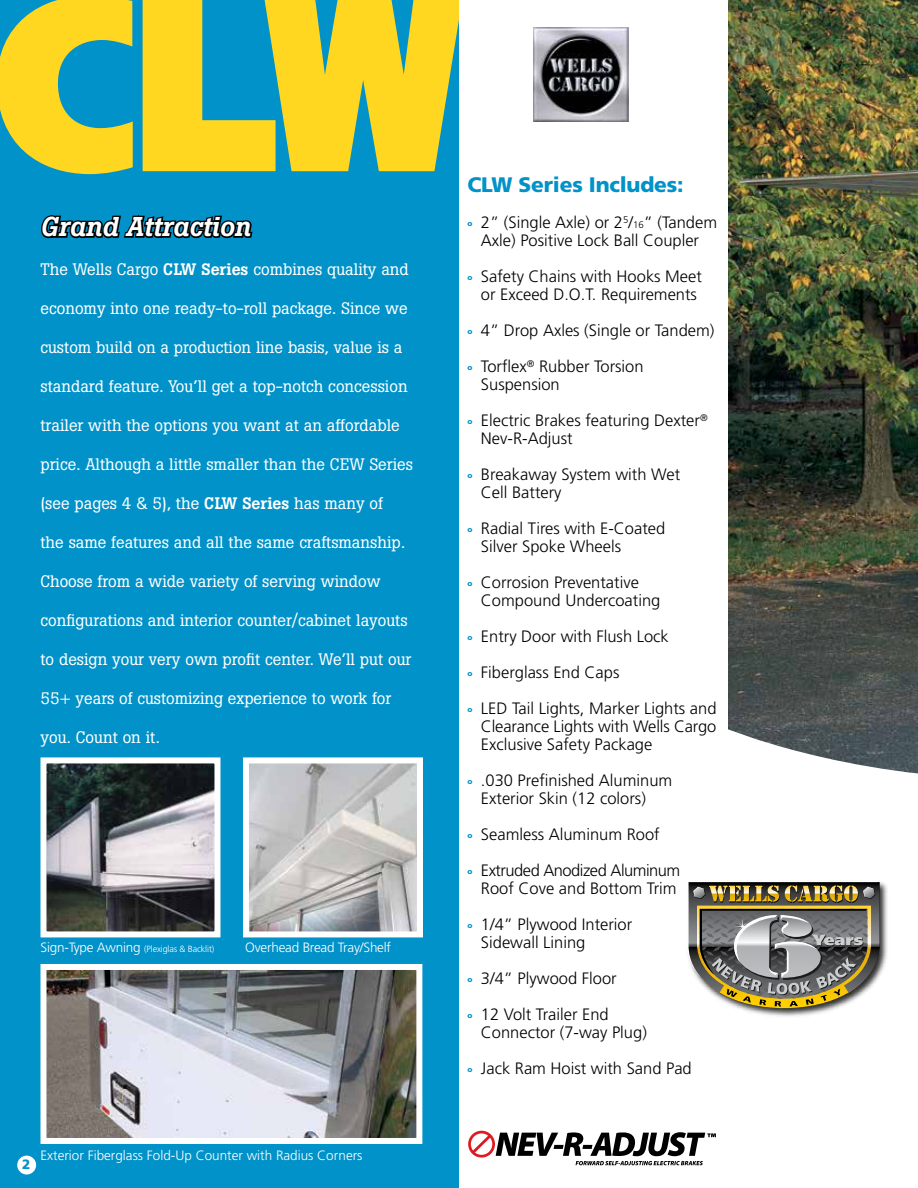
<style>
.page{position:relative;width:918px;height:1188px;background:#fff}
.page>*{position:absolute;margin:0;border:0;box-sizing:border-box;transform-origin:0 0}
.t1{font:900 247.5px "Frutiger";color:#ffd620;scale:.9 1}
.t2{font:italic 500 27px "Boton";color:#fff}
.t3{font:900 21px "Frutiger";letter-spacing:-.01em;color:#0092c8}
.t4{font:300 16.5px/36px "Frutiger";color:#000}
.t5{font:16.5px "Boton";color:#fff}
.t6{font:300 16.5px/36px "Frutiger";letter-spacing:-.03em;color:#000}
.t7{font:300 13.5px "Frutiger";color:#fff}
.t8{font:900 13.5px "Frutiger";color:#0092c8}
.t9{font:300 9px "Frutiger";letter-spacing:-.015em;color:#fff}
.s1{font-weight:500}
.s2{font-size:13.5px}
.s3{font-weight:900;font-size:7.5px;color:#0092c8}
.s4{font-size:9.6px}
</style>
<div class="page">
<img style="left:729px;top:0;width:189px;height:712px">
<svg style="left:728px;top:712px;width:190px;height:62px"></svg>
<div style="left:0;top:0;width:459px;height:1188px;background:#0092c8"></div>
<img style="left:47px;top:764px;width:166px;height:166px">
<div style="left:40px;top:757px;width:180px;height:180px;border:6px solid #fff"></div>
<div style="left:17px;top:1156px;width:19px;height:19px;background:#fff;border-radius:50%"></div>
<img style="left:250px;top:764px;width:166px;height:166px">
<div style="left:243px;top:757px;width:180px;height:180px;border:6px solid #fff"></div>
<svg style="left:264px;top:0;width:195px;height:172px"></svg>
<img style="left:534px;top:27px;width:94px;height:95px">
<svg style="left:41px;top:214px;width:212px;height:25px"></svg>
<img style="left:47px;top:971px;width:368px;height:166px">
<div style="left:40px;top:964px;width:382px;height:180px;border:6px solid #fff"></div>
<img style="left:738px;top:882px;width:149px;height:134px">
<svg style="left:688px;top:882px;width:191px;height:126px;background:#87826e"></svg>
<div style="left:468px;top:1131px;width:27px;height:27px;border:3px solid #e11b22;border-radius:50%"></div>
<svg style="left:469px;top:1132px;width:247px;height:33px"></svg>
<h1 class="t1" style="left:-7px;top:-67px;width:321px">CL</h1>
<h2 class="t2" style="left:40px;top:211px;width:212px">Grand Attraction</h2>
<p class="t5" style="left:40px;top:260px;width:370px">The Wells Cargo <span class="s1">CLW Series</span> combines quality and</p>
<p class="t5" style="left:40px;top:299px;width:369px">economy into one ready-to-roll package. Since we</p>
<p class="t5" style="left:40px;top:338px;width:363px">custom build on a production line basis, value is a</p>
<p class="t5" style="left:40px;top:377px;width:369px">standard feature. You’ll get a top-notch concession</p>
<p class="t5" style="left:40px;top:416px;width:361px">trailer with the options you want at an affordable</p>
<p class="t5" style="left:40px;top:455px;width:374px">price. Although a little smaller than the CEW Series</p>
<p class="t5" style="left:40px;top:494px;width:344px">(see pages 4 &amp; 5), the <span class="s1">CLW Series</span> has many of</p>
<p class="t5" style="left:40px;top:533px;width:366px">the same features and all the same craftsmanship.</p>
<p class="t5" style="left:40px;top:572px;width:341px">Choose from a wide variety of serving window</p>
<p class="t5" style="left:40px;top:611px;width:369px">configurations and interior counter/cabinet layouts</p>
<p class="t5" style="left:40px;top:650px;width:372px">to design your very own profit center. We’ll put our</p>
<p class="t5" style="left:40px;top:689px;width:352px">55+ years of customizing experience to work for</p>
<p class="t5" style="left:40px;top:728px;width:121px">you. Count on it.</p>
<p class="t9" style="left:40px;top:944px;width:175px"><span class="s2">Sign-Type Awning</span> (Plexiglas &amp; Backlit)</p>
<p class="t7" style="left:245px;top:940px;width:147px">Overhead Bread Tray/Shelf</p>
<p class="t8" style="left:22px;top:1157px;width:10px">2</p>
<p class="t7" style="left:40px;top:1147px;width:324px">Exterior Fiberglass Fold-Up Counter with Radius Corners</p>
<p class="t3" style="left:467px;top:172px;width:218px">CLW Series Includes:</p>
<p class="t4" style="left:467px;top:214px;width:251px;line-height:18px;text-align:center"><span class="s3">o</span> 2” (Single Axle) or 2<sup>5</sup>/<span class="s4">16</span>” (Tandem<br>Axle) Positive Lock Ball Coupler</p>
<p class="t4" style="left:467px;top:268px;width:236px;line-height:18px;text-align:center"><span class="s3">o</span> Safety Chains with Hooks Meet or Exceed D.O.T. Requirements</p>
<p class="t4" style="left:467px;top:313px;width:249px"><span class="s3">o</span> 4” Drop Axles (Single or Tandem) <span class="s3">o</span> Torflex<sup>®</sup> Rubber Torsion</p>
<p class="t4" style="left:467px;top:367px;width:242px;text-indent:13px">Suspension<br><span class="s3">o</span> Electric Brakes featuring Dexter<sup>®</sup></p>
<p class="t4" style="left:467px;top:421px;width:214px;text-indent:14px">Nev-R-Adjust<br><span class="s3">o</span> Breakaway System with Wet</p>
<p class="t4" style="left:467px;top:475px;width:199px;text-indent:14px">Cell Battery<br><span class="s3">o</span> Radial Tires with E-Coated</p>
<p class="t4" style="left:467px;top:529px;width:173px;text-align:center">Silver Spoke Wheels<br><span class="s3">o</span> Corrosion Preventative</p>
<p class="t4" style="left:467px;top:583px;width:251px;text-indent:14px">Compound Undercoating<br><span class="s3">o</span> Entry Door with Flush Lock<br><span class="s3">o</span> Fiberglass End Caps<br><span class="s3">o</span> LED Tail Lights, Marker Lights and</p>
<p class="t4" style="left:481px;top:718px;width:237px;line-height:18px">Clearance Lights with Wells Cargo<br>Exclusive Safety Package</p>
<p class="t4" style="left:481px;top:772px;width:193px;line-height:18px;text-indent:-14px"><span class="s3">o</span> .030 Prefinished Aluminum<br>Exterior Skin (12 colors)</p>
<p class="t6" style="left:467px;top:817px;width:214px"><span class="s3">o</span> Seamless Aluminum Roof<br><span class="s3">o</span> Extruded Anodized Aluminum</p>
<p class="t4" style="left:467px;top:871px;width:211px;text-indent:14px">Roof Cove and Bottom Trim <span class="s3">o</span> 1/4” Plywood Interior</p>
<p class="t4" style="left:467px;top:925px;width:151px;text-indent:14px">Sidewall Lining<br><span class="s3">o</span> 3/4” Plywood Floor <span class="s3">o</span> 12 Volt Trailer End</p>
<p class="t4" style="left:467px;top:1015px;width:226px;text-indent:14px">Connector (7-way Plug)<br><span class="s3">o</span> Jack Ram Hoist with Sand Pad</p>
</div>
